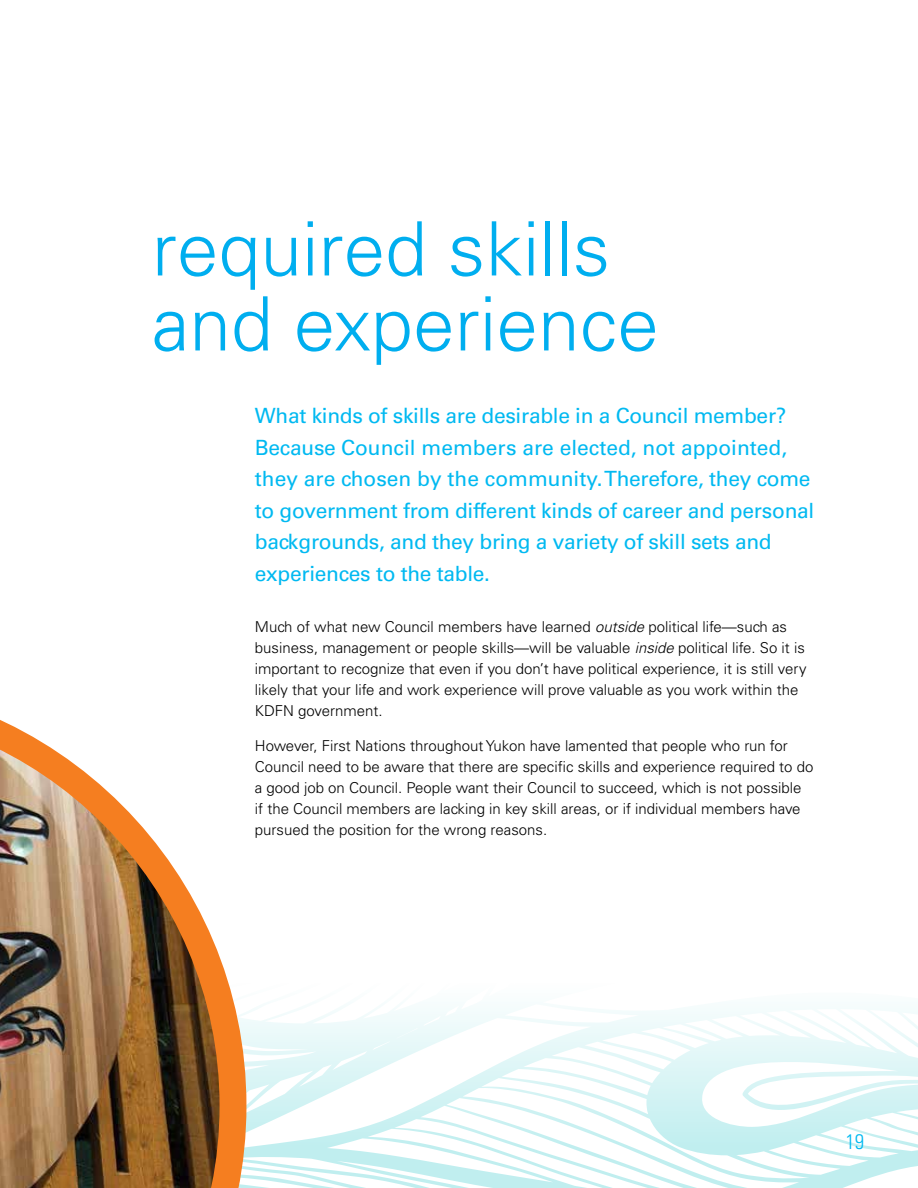
<style>
.page{position:relative;width:918px;height:1188px;background:#fff}
.page>*{position:absolute;margin:0;border:0;box-sizing:border-box;transform-origin:0 0}
.t1{font:300 75px/75px "Univers";color:#00aeef}
.t2{font:21px/31.5px "Univers";letter-spacing:-.015em;color:#00b9f1}
.t3{font:300 condensed 21px "Univers";color:#00b9f1}
.t4{font:300 15px/21px "Univers";color:#000}
.s1{font-style:italic}
</style>
<div class="page">
<svg style="left:246px;top:1008px;width:672px;height:180px"></svg>
<img style="left:0;top:720px;width:246px;height:468px">
<h1 class="t1" style="left:152px;top:211px;width:509px">required skills and experience</h1>
<p class="t2" style="left:255px;top:400px;width:561px">What kinds of skills are desirable in a Council member?<br>Because Council members are elected, not appointed, they are chosen by the community. Therefore, they come to government from different kinds of career and personal backgrounds, and they bring a variety of skill sets and experiences to the table.</p>
<p class="t4" style="left:255px;top:617px;width:553px">Much of what new Council members have learned <span class="s1">outside</span> political life—such as business, management or people skills—will be valuable <span class="s1">inside</span> political life. So it is important to recognize that even if you don’t have political experience, it is still very likely that your life and work experience will prove valuable as you work within the KDFN government.</p>
<p class="t4" style="left:255px;top:735px;width:560px">However, First Nations throughout Yukon have lamented that people who run for Council need to be aware that there are specific skills and experience required to do a good job on Council. People want their Council to succeed, which is not possible if the Council members are lacking in key skill areas, or if individual members have pursued the position for the wrong reasons.</p>
<h2 class="t3" style="left:845px;top:1129px;width:20px">19</h2>
</div>
